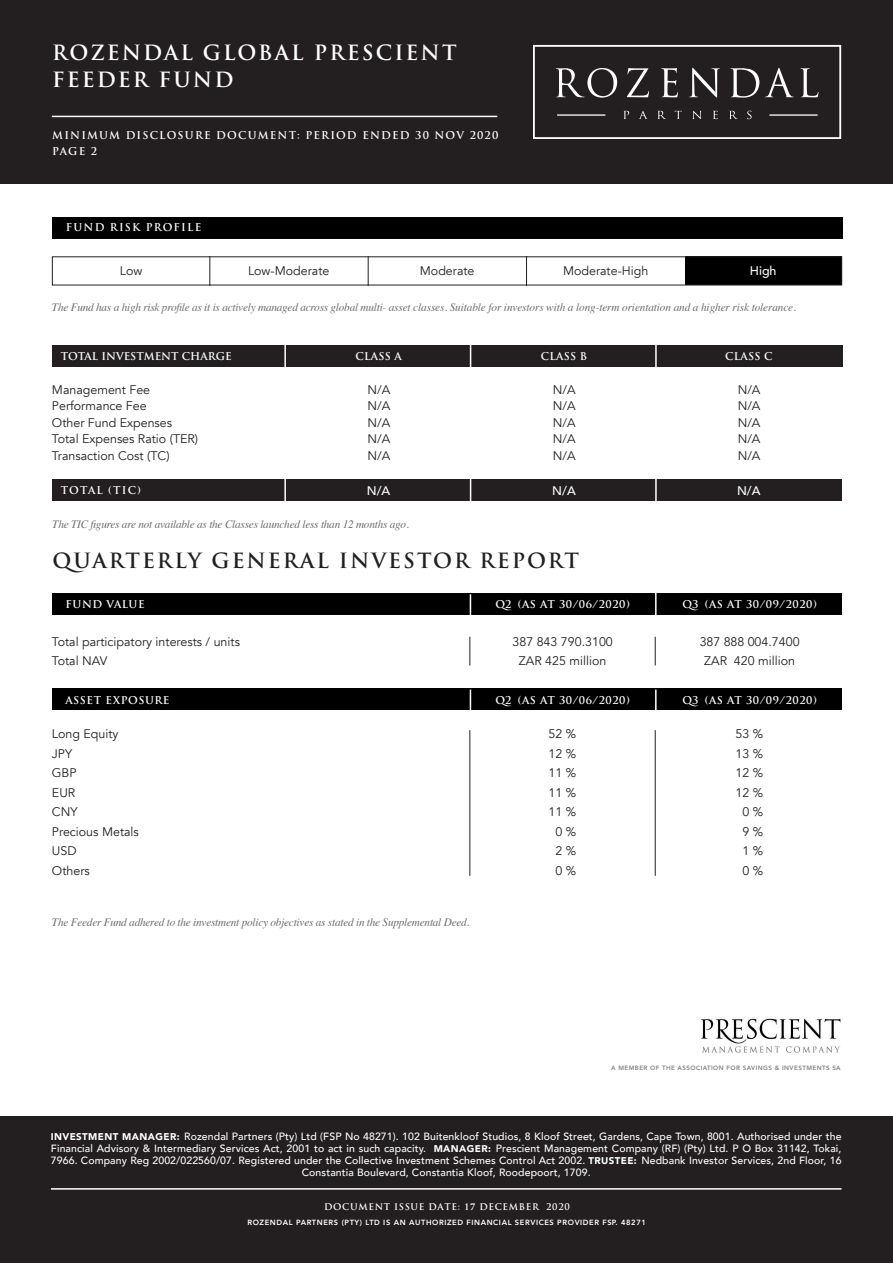
<style>
.page{position:relative;width:893px;height:1263px;background:#fff}
.page>*{position:absolute;margin:0;border:0;box-sizing:border-box;transform-origin:0 0}
.t1{font:700 20.55px "Trajan Pro";letter-spacing:.1em;color:#fff}
.t2{font:700 20.55px "Trajan Pro";letter-spacing:.095em;color:#231f20}
.t3{font:12.45px/16.5px "Avenir";color:#231f20;text-align:justify}
.t4{font:500 12.45px "Avenir";color:#fff}
.t5{font:italic 11.25px "Times";letter-spacing:-.02em;color:#6c6d70}
.t6{font:500 10.5px/12px "Avenir";letter-spacing:.01em;color:#fff;text-align:center}
.t7{font:700 10.5px "Trajan Pro";letter-spacing:.05em;color:#fff}
.t8{font:700 10.5px "Trajan Pro";letter-spacing:.11em;color:#fff}
.t9{font:700 10.5px "Trajan Pro";color:#fff}
.t10{font:700 10.5px "Trajan Pro";letter-spacing:.1em;color:#fff}
.t11{font:700 9px "Trajan Pro";letter-spacing:.07em;color:#fff}
.t12{font:800 7.5px "Avenir";letter-spacing:.08em;color:#fff}
.t13{font:800 6.15px "Avenir";letter-spacing:.07em;color:#808285}
.s1{font-weight:900;font-size:9.75px}
.s2{font-family:"Minion Pro";font-size:10.5px}
</style>
<div class="page">
<div style="left:0;top:0;width:893px;height:184px;background:#231f20"></div>
<svg style="left:533px;top:45px;width:308px;height:94px"></svg>
<div style="left:0;top:1116px;width:893px;height:147px;background:#231f20"></div>
<hr style="left:51px;top:1188px;width:790px;height:1px;background:#fff">
<hr style="left:52px;top:116px;width:445px;height:1px;background:#fff">
<img style="left:700px;top:1018px;width:141px;height:35px">
<div style="left:52px;top:346px;width:790px;height:21px;background:#231f20"></div>
<hr style="left:284px;top:340px;width:2px;height:33px;background:#fff">
<hr style="left:470px;top:340px;width:1px;height:33px;background:#fff">
<hr style="left:655px;top:339px;width:2px;height:33px;background:#fff">
<div style="left:52px;top:479px;width:790px;height:21px;background:#231f20"></div>
<hr style="left:284px;top:475px;width:2px;height:33px;background:#fff">
<hr style="left:470px;top:475px;width:1px;height:33px;background:#fff">
<hr style="left:655px;top:476px;width:2px;height:33px;background:#fff">
<div style="left:52px;top:217px;width:790px;height:21px;background:#000"></div>
<div style="left:685px;top:257px;width:157px;height:28px;background:#000"></div>
<svg style="left:209px;top:258px;width:1px;height:25px"></svg>
<svg style="left:368px;top:258px;width:1px;height:25px"></svg>
<svg style="left:526px;top:258px;width:1px;height:25px"></svg>
<div style="left:52px;top:256px;width:790px;height:29px;border:1px solid #231f20"></div>
<div style="left:52px;top:688px;width:790px;height:22px;background:#000"></div>
<hr style="left:655px;top:690px;width:2px;height:21px;background:#fff">
<svg style="left:470px;top:690px;width:1px;height:20px"></svg>
<div style="left:52px;top:594px;width:790px;height:21px;background:#000"></div>
<hr style="left:655px;top:592px;width:2px;height:27px;background:#fff">
<svg style="left:470px;top:594px;width:1px;height:21px"></svg>
<hr style="left:655px;top:730px;width:1px;height:146px;background:#231f20">
<hr style="left:470px;top:730px;width:1px;height:146px;background:#231f20">
<svg style="left:655px;top:637px;width:1px;height:28px"></svg>
<svg style="left:470px;top:637px;width:1px;height:28px"></svg>
<p class="t1" style="left:52px;top:40px;width:406px">ROZENDAL GLOBAL PRESCIENT</p>
<p class="t1" style="left:52px;top:67px;width:183px">FEEDER FUND</p>
<p class="t8" style="left:52px;top:129px;width:448px">MINIMUM DISCLOSURE DOCUMENT: PERIOD ENDED 30 NOV 2020</p>
<p class="t7" style="left:52px;top:144px;width:46px">PAGE 2</p>
<p class="t8" style="left:66px;top:221px;width:137px">FUND RISK PROFILE</p>
<p class="t3" style="left:120px;top:263px;width:24px">Low</p>
<p class="t3" style="left:248px;top:263px;width:83px">Low-Moderate</p>
<p class="t3" style="left:420px;top:263px;width:56px">Moderate</p>
<p class="t3" style="left:563px;top:263px;width:87px">Moderate-High</p>
<p class="t4" style="left:750px;top:260px;width:28px">High</p>
<p class="t5" style="left:52px;top:297px;width:745px">The Fund has a high risk profile as it is actively managed across global multi- asset classes. Suitable for investors with a long-term orientation and a higher risk tolerance.</p>
<p class="t9" style="left:61px;top:350px;width:172px">TOTAL INVESTMENT CHARGE</p>
<p class="t7" style="left:356px;top:350px;width:48px">CLASS A</p>
<p class="t7" style="left:541px;top:350px;width:48px">CLASS B</p>
<p class="t7" style="left:725px;top:350px;width:49px">CLASS C</p>
<p class="t3" style="left:52px;top:382px;width:100px">Management Fee</p>
<p class="t3" style="left:52px;top:398px;width:96px">Performance Fee</p>
<p class="t3" style="left:52px;top:415px;width:122px">Other Fund Expenses</p>
<p class="t3" style="left:52px;top:431px;width:148px">Total Expenses Ratio (TER)</p>
<p class="t3" style="left:52px;top:448px;width:119px">Transaction Cost (TC)</p>
<p class="t3" style="left:367px;top:382px;width:24px">N/A N/A N/A N/A N/A</p>
<p class="t3" style="left:553px;top:382px;width:24px">N/A N/A N/A N/A N/A</p>
<p class="t3" style="left:738px;top:382px;width:24px">N/A N/A N/A N/A N/A</p>
<p class="t10" style="left:61px;top:483px;width:82px">TOTAL (TIC)</p>
<p class="t4" style="left:367px;top:480px;width:25px">N/A</p>
<p class="t4" style="left:552px;top:480px;width:25px">N/A</p>
<p class="t4" style="left:737px;top:480px;width:25px">N/A</p>
<p class="t5" style="left:52px;top:514px;width:358px">The TIC figures are not available as the Classes launched less than 12 months ago.</p>
<p class="t2" style="left:52px;top:548px;width:528px">QUARTERLY GENERAL INVESTOR REPORT</p>
<p class="t7" style="left:66px;top:598px;width:81px">FUND VALUE</p>
<p class="t7" style="left:495px;top:598px;width:136px">Q2 (AS AT 30/06/2020)</p>
<p class="t7" style="left:682px;top:598px;width:136px">Q3 (AS AT 30/09/2020)</p>
<p class="t3" style="left:512px;top:633px;width:102px">387 843 790.3100</p>
<p class="t3" style="left:519px;top:653px;width:89px">ZAR 425 million</p>
<p class="t3" style="left:52px;top:633px;width:190px">Total participatory interests / units</p>
<p class="t3" style="left:52px;top:653px;width:57px">Total NAV</p>
<p class="t3" style="left:700px;top:633px;width:101px">387 888 004.7400</p>
<p class="t3" style="left:704px;top:653px;width:92px">ZAR 420 million</p>
<p class="t7" style="left:66px;top:693px;width:106px">ASSET EXPOSURE</p>
<p class="t7" style="left:495px;top:693px;width:136px">Q2 (AS AT 30/06/2020)</p>
<p class="t7" style="left:682px;top:693px;width:136px">Q3 (AS AT 30/09/2020)</p>
<p class="t3" style="left:52px;top:726px;width:68px">Long Equity</p>
<p class="t3" style="left:52px;top:745px;width:22px">JPY</p>
<p class="t3" style="left:52px;top:765px;width:26px">GBP</p>
<p class="t3" style="left:52px;top:784px;width:25px">EUR</p>
<p class="t3" style="left:52px;top:804px;width:27px">CNY</p>
<p class="t3" style="left:52px;top:823px;width:88px">Precious Metals</p>
<p class="t3" style="left:52px;top:843px;width:26px">USD</p>
<p class="t3" style="left:52px;top:862px;width:39px">Others</p>
<p class="t5" style="left:52px;top:912px;width:419px">The Feeder Fund adhered to the investment policy objectives as stated in the Supplemental Deed.</p>
<p class="t3" style="left:549px;top:726px;width:29px">52 %</p>
<p class="t3" style="left:549px;top:745px;width:29px">12 %</p>
<p class="t3" style="left:549px;top:765px;width:29px">11 %</p>
<p class="t3" style="left:549px;top:784px;width:29px">11 %</p>
<p class="t3" style="left:549px;top:804px;width:29px">11 %</p>
<p class="t3" style="left:556px;top:823px;width:22px">0 %</p>
<p class="t3" style="left:556px;top:843px;width:22px">2 %</p>
<p class="t3" style="left:556px;top:862px;width:22px">0 %</p>
<p class="t3" style="left:736px;top:726px;width:29px">53 %</p>
<p class="t3" style="left:736px;top:745px;width:29px">13 %</p>
<p class="t3" style="left:736px;top:765px;width:29px">12 %</p>
<p class="t3" style="left:736px;top:784px;width:29px">12 %</p>
<p class="t3" style="left:742px;top:804px;width:22px">0 %</p>
<p class="t3" style="left:742px;top:823px;width:22px">9 %</p>
<p class="t3" style="left:742px;top:843px;width:22px">1 %</p>
<p class="t3" style="left:742px;top:862px;width:22px">0 %</p>
<p class="t13" style="left:611px;top:1063px;width:231px">A MEMBER OF THE ASSOCIATION FOR SAVINGS &amp; INVESTMENTS SA</p>
<p class="t6" style="left:51px;top:1129px;width:792px"><span class="s1">INVESTMENT MANAGER:</span> Rozendal Partners (Pty) Ltd (FSP No 48271). 102 Buitenkloof Studios, 8 Kloof Street, Gardens, Cape Town, 8001. Authorised under the Financial Advisory &amp; Intermediary Services Act, 2001 to act in such capacity. <span class="s1">MANAGER:</span> Prescient Management Company (RF) (Pty) Ltd. P O Box 31142, Tokai, 7966. Company Reg 2002/022560/07. Registered under the Collective Investment Schemes Control Act 2002. <span class="s1">TRUSTEE:</span> Nedbank Investor Services, 2nd Floor, 16<br>Constantia Boulevard, Constantia Kloof, Roodepoort, 1709.</p>
<p class="t11" style="left:324px;top:1201px;width:247px">DOCUMENT ISSUE DATE: 1<span class="s2">7</span> DECEMBER 2020</p>
<p class="t12" style="left:247px;top:1216px;width:400px">ROZENDAL PARTNERS (PTY) LTD IS AN AUTHORIZED FINANCIAL SERVICES PROVIDER FSP. 48271</p>
</div>
